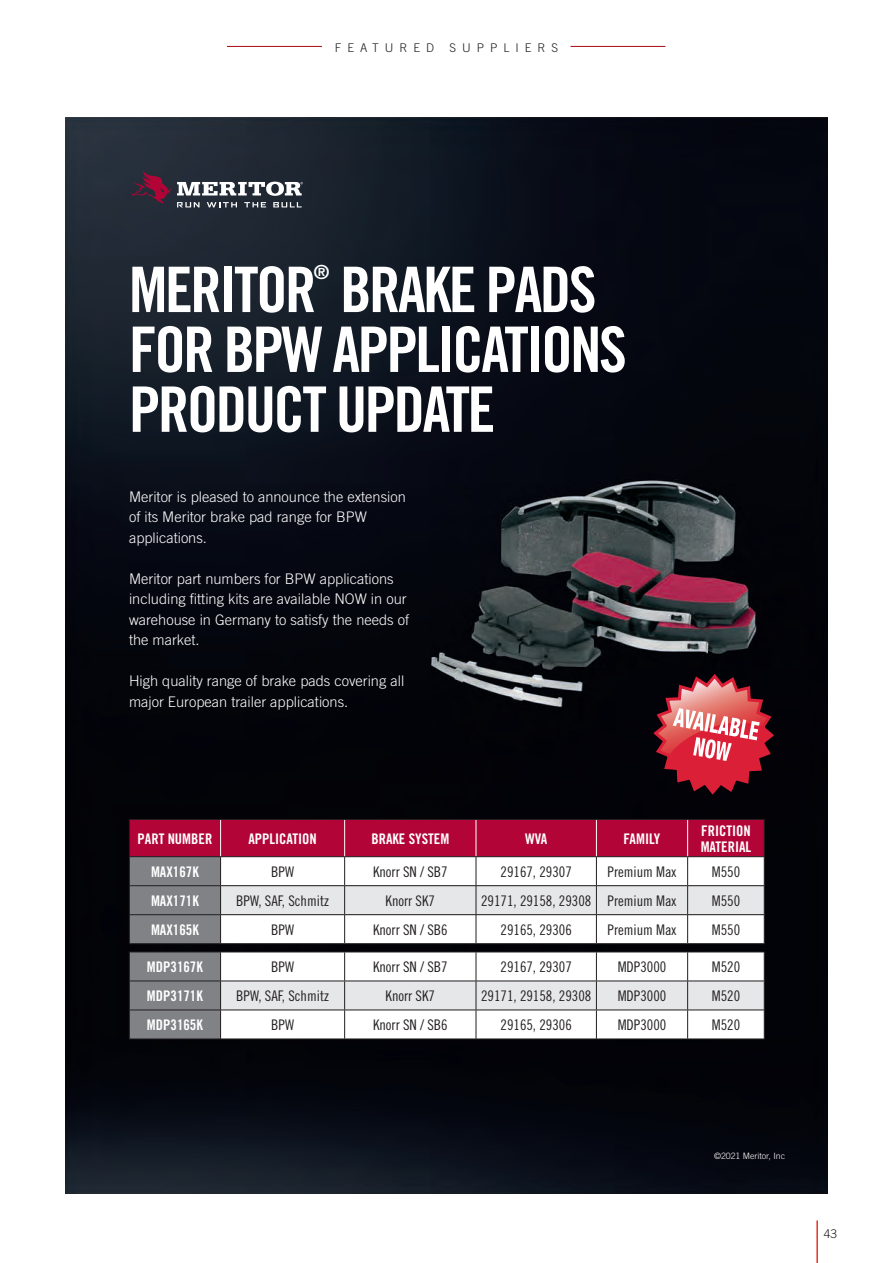
<style>
.page{position:relative;width:893px;height:1263px;background:#fff}
.page>*{position:absolute;margin:0;border:0;box-sizing:border-box;transform-origin:0 0}
.t1{font:62.85px/59.8px "Trade Gothic Bold Cond Twenty";letter-spacing:-.04em;color:#fff}
.t2{font:19.5px "Trade Gothic Bold Cond Twenty";color:#fff}
.t3{font:300 14.55px/20.4px "Trade Gothic";color:#fff}
.t4{font:14.55px "Trade Gothic Cond Eighteen";color:#231f20}
.t5{font:14.55px/16px "Trade Gothic Bold Cond Twenty";color:#fff}
.t6{font:300 12px "Trade Gothic";letter-spacing:.5em;color:#231f20}
.t7{font:300 8.7px "Trade Gothic";color:#fff}
</style>
<div class="page">
<hr style="left:816px;top:1220px;width:2px;height:43px;background:#ee2e22">
<hr style="left:227px;top:46px;width:95px;height:1px;background:#a70a12">
<hr style="left:570px;top:46px;width:95px;height:1px;background:#a70a12">
<img style="left:66px;top:117px;width:761px;height:1077px">
<svg style="left:129px;top:820px;width:636px;height:219px"></svg>
<hr style="left:129px;top:1039px;width:92px;height:1px;background:#231f20">
<hr style="left:221px;top:1039px;width:124px;height:1px;background:#231f20">
<hr style="left:345px;top:1039px;width:131px;height:1px;background:#231f20">
<hr style="left:476px;top:1039px;width:120px;height:1px;background:#231f20">
<hr style="left:596px;top:1039px;width:92px;height:1px;background:#231f20">
<hr style="left:688px;top:1039px;width:77px;height:1px;background:#231f20">
<hr style="left:129px;top:819px;width:92px;height:1px;background:#231f20">
<hr style="left:129px;top:820px;width:1px;height:36px;background:#231f20">
<hr style="left:221px;top:819px;width:124px;height:1px;background:#231f20">
<hr style="left:345px;top:819px;width:131px;height:1px;background:#231f20">
<hr style="left:476px;top:819px;width:120px;height:1px;background:#231f20">
<hr style="left:596px;top:819px;width:92px;height:1px;background:#231f20">
<hr style="left:688px;top:819px;width:77px;height:1px;background:#231f20">
<hr style="left:764px;top:820px;width:1px;height:36px;background:#231f20">
<hr style="left:129px;top:856px;width:92px;height:1px;background:#231f20">
<hr style="left:221px;top:856px;width:124px;height:1px;background:#231f20">
<hr style="left:345px;top:856px;width:131px;height:1px;background:#231f20">
<hr style="left:476px;top:856px;width:120px;height:1px;background:#231f20">
<hr style="left:596px;top:856px;width:92px;height:1px;background:#231f20">
<hr style="left:688px;top:856px;width:77px;height:1px;background:#231f20">
<svg style="left:651px;top:671px;width:125px;height:126px;background:#8c3a42"></svg>
<svg style="left:132px;top:171px;width:39px;height:33px"></svg>
<svg style="left:177px;top:202px;width:23px;height:5px"></svg>
<svg style="left:207px;top:202px;width:30px;height:5px"></svg>
<svg style="left:244px;top:202px;width:22px;height:5px"></svg>
<svg style="left:273px;top:202px;width:29px;height:5px"></svg>
<svg style="left:177px;top:182px;width:126px;height:14px"></svg>
<p class="t6" style="left:335px;top:41px;width:101px">FEATURED</p>
<p class="t6" style="left:450px;top:41px;width:110px">SUPPLIERS</p>
<h2 class="t2" style="left:314px;top:261px;width:17px">®</h2>
<h1 class="t1" style="left:129px;top:259px;width:469px">MERITOR BRAKE PADS</h1>
<h1 class="t1" style="left:129px;top:319px;width:499px">FOR BPW APPLICATIONS<br>PRODUCT UPDATE</h1>
<p class="t3" style="left:129px;top:486px;width:278px">Meritor is pleased to announce the extension of its Meritor brake pad range for BPW applications.</p>
<p class="t3" style="left:129px;top:568px;width:282px">Meritor part numbers for BPW applications including fitting kits are available NOW in our warehouse in Germany to satisfy the needs of the market.</p>
<p class="t3" style="left:129px;top:671px;width:277px">High quality range of brake pads covering all major European trailer applications.</p>
<p class="t5" style="left:138px;top:830px;width:76px">PART NUMBER</p>
<p class="t5" style="left:248px;top:830px;width:70px">APPLICATION</p>
<p class="t5" style="left:371px;top:830px;width:79px">BRAKE SYSTEM</p>
<p class="t5" style="left:525px;top:830px;width:24px">WVA</p>
<p class="t5" style="left:624px;top:830px;width:38px">FAMILY</p>
<p class="t5" style="left:701px;top:822px;width:52px">FRICTION<br>MATERIAL</p>
<p class="t5" style="left:151px;top:863px;width:49px">MAX167K</p>
<p class="t4" style="left:271px;top:863px;width:24px">BPW</p>
<p class="t4" style="left:373px;top:863px;width:76px">Knorr SN / SB7</p>
<p class="t4" style="left:500px;top:863px;width:73px">29167, 29307</p>
<p class="t4" style="left:607px;top:863px;width:70px">Premium Max</p>
<p class="t4" style="left:712px;top:863px;width:30px">M550</p>
<p class="t5" style="left:151px;top:892px;width:49px">MAX171K</p>
<p class="t4" style="left:236px;top:892px;width:94px">BPW, SAF, Schmitz</p>
<p class="t4" style="left:386px;top:892px;width:51px">Knorr SK7</p>
<p class="t4" style="left:481px;top:892px;width:197px">29171, 29158, 29308 Premium Max</p>
<p class="t4" style="left:712px;top:892px;width:30px">M550</p>
<p class="t5" style="left:151px;top:921px;width:49px">MAX165K</p>
<p class="t4" style="left:271px;top:921px;width:24px">BPW</p>
<p class="t4" style="left:373px;top:921px;width:76px">Knorr SN / SB6</p>
<p class="t4" style="left:500px;top:921px;width:73px">29165, 29306</p>
<p class="t4" style="left:607px;top:921px;width:70px">Premium Max</p>
<p class="t4" style="left:712px;top:921px;width:30px">M550</p>
<p class="t5" style="left:147px;top:959px;width:57px">MDP3167K</p>
<p class="t4" style="left:271px;top:958px;width:24px">BPW</p>
<p class="t4" style="left:373px;top:958px;width:76px">Knorr SN / SB7</p>
<p class="t4" style="left:500px;top:958px;width:73px">29167, 29307</p>
<p class="t4" style="left:618px;top:958px;width:50px">MDP3000</p>
<p class="t4" style="left:712px;top:958px;width:30px">M520</p>
<p class="t5" style="left:147px;top:988px;width:57px">MDP3171K</p>
<p class="t4" style="left:236px;top:987px;width:94px">BPW, SAF, Schmitz</p>
<p class="t4" style="left:386px;top:987px;width:51px">Knorr SK7</p>
<p class="t4" style="left:481px;top:987px;width:112px">29171, 29158, 29308</p>
<p class="t4" style="left:618px;top:987px;width:50px">MDP3000</p>
<p class="t4" style="left:712px;top:987px;width:30px">M520</p>
<p class="t5" style="left:147px;top:1017px;width:57px">MDP3165K</p>
<p class="t4" style="left:271px;top:1016px;width:24px">BPW</p>
<p class="t4" style="left:373px;top:1016px;width:76px">Knorr SN / SB6</p>
<p class="t4" style="left:500px;top:1016px;width:73px">29165, 29306</p>
<p class="t4" style="left:618px;top:1016px;width:50px">MDP3000</p>
<p class="t4" style="left:712px;top:1016px;width:30px">M520</p>
<p class="t7" style="left:714px;top:1150px;width:73px">©2021 Meritor, Inc</p>
<p class="t6" style="left:824px;top:1227px;width:15px">43</p>
</div>
